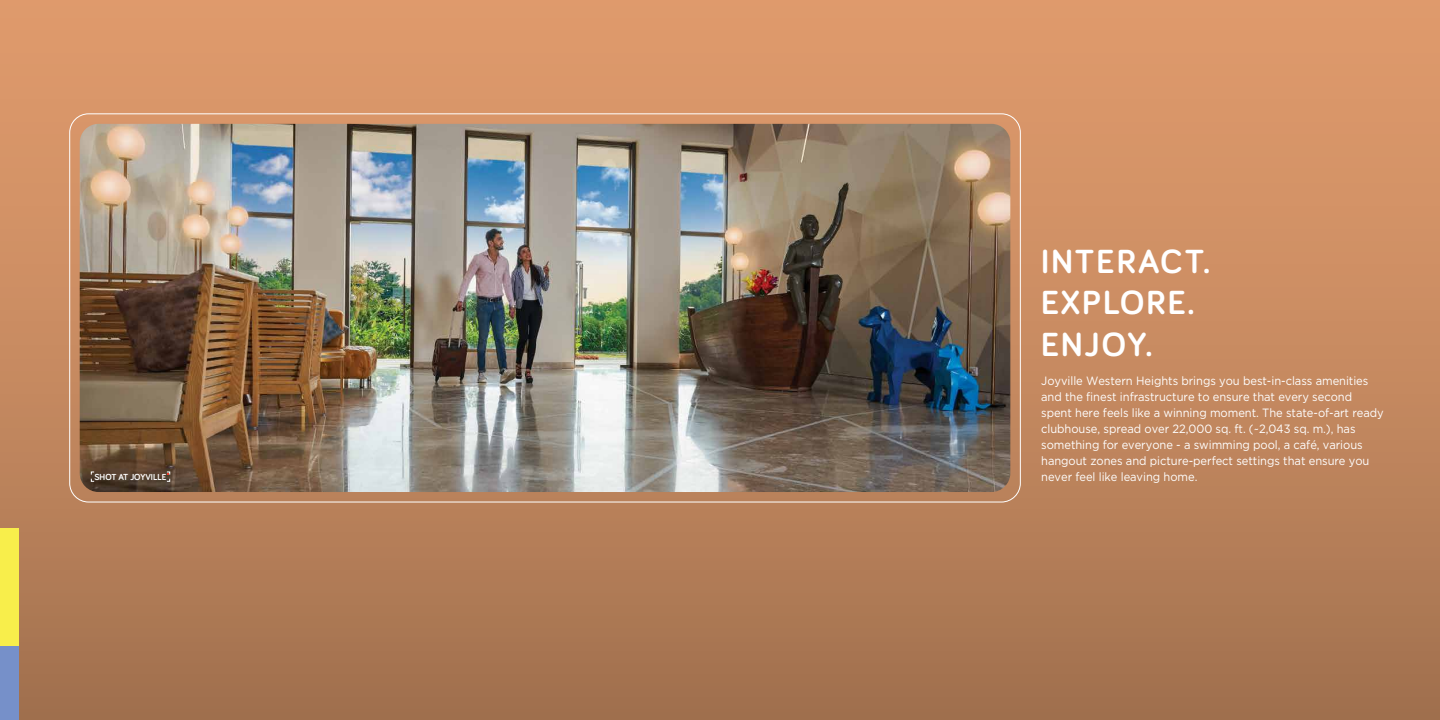
<style>
.page{position:relative;width:1440px;height:720px;background:#fff}
.page>*{position:absolute;margin:0;border:0;box-sizing:border-box;transform-origin:0 0}
.t1{font:700 34.5px/41.2px "Bariol";letter-spacing:.06em;color:#fff}
.t2{font:12px/16px "Gotham";letter-spacing:-.005em;color:#fff;scale:.93 1}
.t3{font:700 9px "Bariol";color:#fff}
</style>
<div class="page">
<div style="left:0;top:0;width:720px;height:720px;background:linear-gradient(to bottom,#e59f70,#a57351)"></div>
<div style="left:720px;top:0;width:720px;height:720px;background:linear-gradient(to bottom,#e49e6f,#a47350)"></div>
<img style="left:80px;top:124px;width:930px;height:368px">
<svg style="left:91px;top:472px;width:4px;height:10px"></svg>
<svg style="left:166px;top:472px;width:4px;height:10px"></svg>
<div style="left:0;top:529px;width:5px;height:117px;background:#f8ee4b"></div>
<div style="left:0;top:646px;width:5px;height:74px;background:#7690c9"></div>
<div style="left:5px;top:529px;width:14px;height:117px;background:#f8ee4b"></div>
<div style="left:5px;top:646px;width:14px;height:74px;background:#7690c9"></div>
<p class="t3" style="left:94px;top:471px;width:74px">SHOT AT JOYVILLE</p>
<h1 class="t1" style="left:1041px;top:240px;width:171px">INTERACT.<br>EXPLORE.<br>ENJOY.</h1>
<p class="t2" style="left:1041px;top:372px;width:370px">Joyville Western Heights brings you best-in-class amenities and the finest infrastructure to ensure that every second spent here feels like a winning moment. The state-of-art ready clubhouse, spread over 22,000 sq. ft. (~2,043 sq. m.), has something for everyone - a swimming pool, a café, various hangout zones and picture-perfect settings that ensure you never feel like leaving home.</p>
</div>
